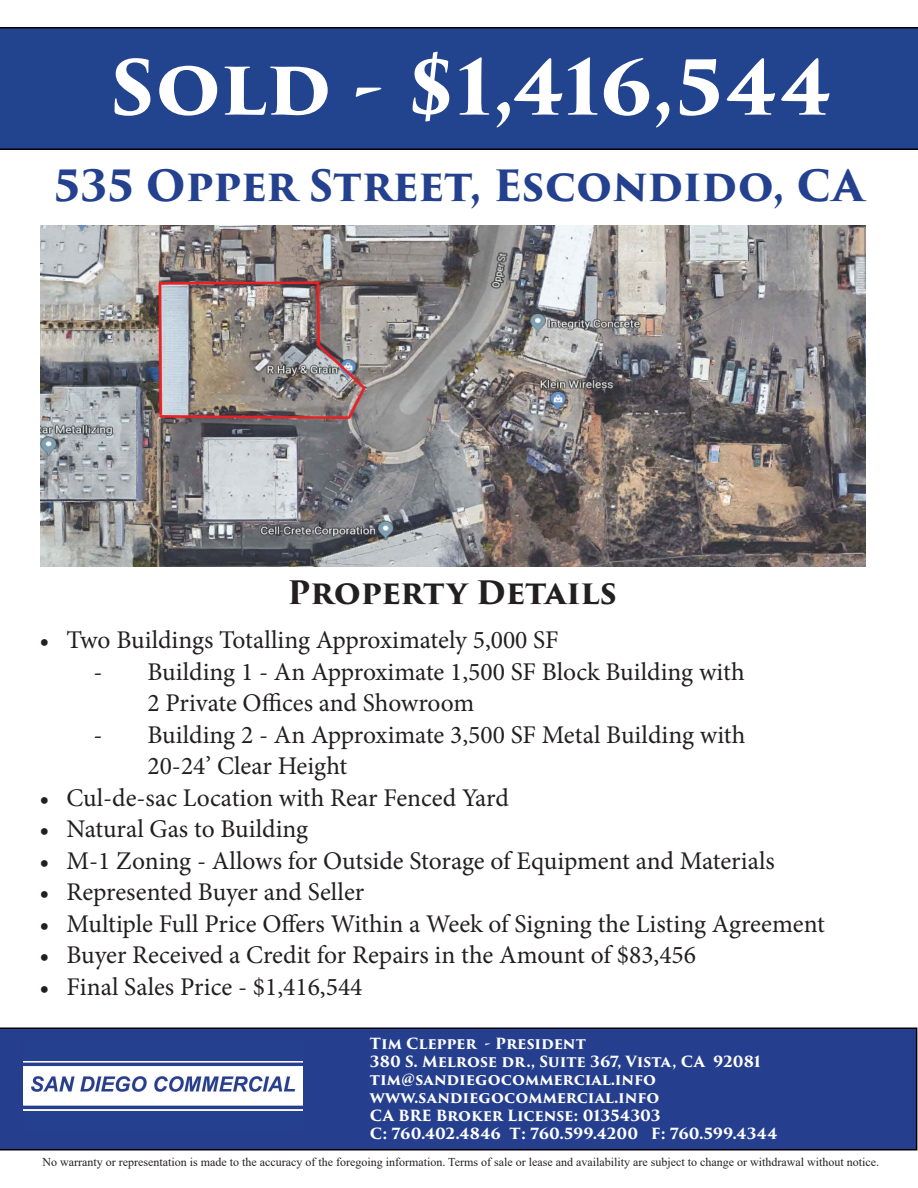
<style>
.page{position:relative;width:918px;height:1188px;background:#fff}
.page>*{position:absolute;margin:0;border:0;box-sizing:border-box;transform-origin:0 0}
.t1{font:700 73.5px "Trajan Pro 3";letter-spacing:.005em;color:#fff;scale:1.04 1}
.t2{font:700 42px "Trajan Pro 3";letter-spacing:-.005em;color:#24418f}
.t3{font:700 31.5px "Trajan Pro 3";letter-spacing:-.005em;color:#231f20}
.t4{font:25.5px/31.5px "Minion Pro";color:#231f20}
.t5{font:700 15px/18px "Trajan Pro 3";color:#fff}
.t6{font:12px "Times New Roman";color:#231f20}
</style>
<div class="page">
<div style="left:0;top:27px;width:918px;height:123px;background:#22438e"></div>
<div style="left:0;top:1028px;width:917px;height:122px;background:#253f8e"></div>
<img style="left:24px;top:1040px;width:279px;height:92px">
<img style="left:40px;top:225px;width:825px;height:342px">
<h1 class="t1" style="left:110px;top:33px;width:695px">Sold - $1,416,544</h1>
<h2 class="t2" style="left:54px;top:154px;width:811px">535 Opper Street, Escondido, CA</h2>
<p class="t3" style="left:288px;top:569px;width:331px">Property Details</p>
<p class="t4" style="left:39px;top:624px;width:521px">• Two Buildings Totalling Approximately 5,000 SF</p>
<p class="t4" style="left:147px;top:656px;width:599px;text-indent:-54px">- Building 1 - An Approximate 1,500 SF Block Building with<br>2 Private Offices and Showroom</p>
<p class="t4" style="left:147px;top:719px;width:599px;text-indent:-54px">- Building 2 - An Approximate 3,500 SF Metal Building with<br>20-24’ Clear Height</p>
<p class="t4" style="left:40px;top:782px;width:471px">• Cul-de-sac Location with Rear Fenced Yard</p>
<p class="t4" style="left:40px;top:813px;width:270px">• Natural Gas to Building</p>
<p class="t4" style="left:40px;top:845px;width:737px">• M-1 Zoning - Allows for Outside Storage of Equipment and Materials</p>
<p class="t4" style="left:40px;top:876px;width:326px">• Represented Buyer and Seller</p>
<p class="t4" style="left:40px;top:908px;width:787px">• Multiple Full Price Offers Within a Week of Signing the Listing Agreement</p>
<p class="t4" style="left:40px;top:939px;width:658px">• Buyer Received a Credit for Repairs in the Amount of $83,456</p>
<p class="t4" style="left:40px;top:971px;width:325px">• Final Sales Price - $1,416,544</p>
<p class="t5" style="left:370px;top:1034px;width:409px">Tim Clepper - President<br>380 S. Melrose dr., Suite 367, Vista, CA 92081 tim@sandiegocommercial.info www.sandiegocommercial.info<br>CA BRE Broker License: 01354303<br>C: 760.402.4846 T: 760.599.4200 F: 760.599.4344</p>
<p class="t6" style="left:43px;top:1154px;width:838px">No warranty or representation is made to the accuracy of the foregoing information. Terms of sale or lease and availability are subject to change or withdrawal without notice.</p>
</div>
